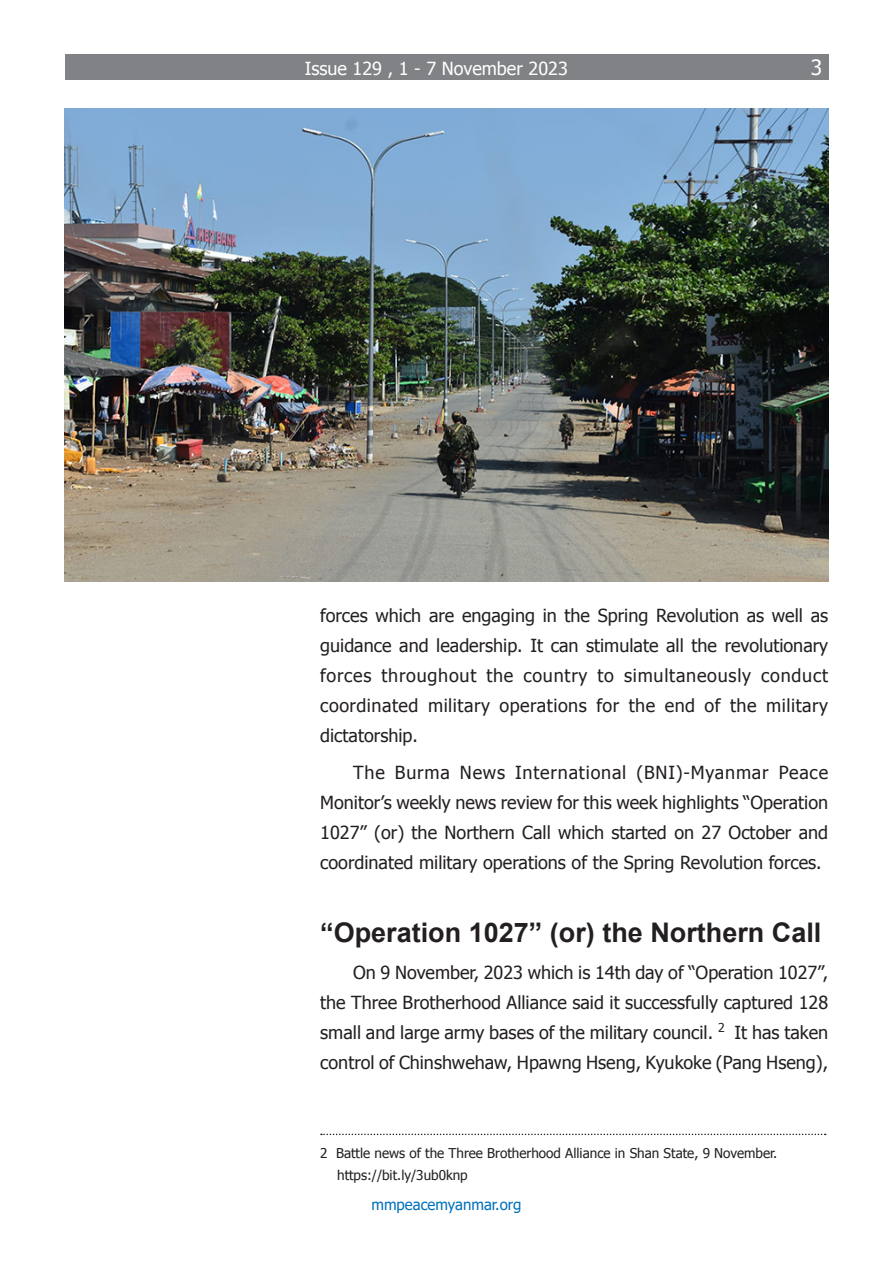
<style>
.page{position:relative;width:893px;height:1263px;background:#fff}
.page>*{position:absolute;margin:0;border:0;box-sizing:border-box;transform-origin:0 0}
.t1{font:700 27px "Arial";color:#231f20}
.t2{font:21px "Zawgyi One";color:#fff}
.t3{font:18px/30px "Zawgyi One";color:#231f20;text-align:justify}
.t4{font:18px "Zawgyi One";color:#fff}
.t5{font:15px "Tahoma";color:#0072bc}
.t6{font:13.5px/22.2px "Zawgyi One";color:#231f20}
</style>
<div class="page">
<div style="left:65px;top:54px;width:763px;height:26px;background:#808285"></div>
<svg style="left:321px;top:1133px;width:505px;height:2px"></svg>
<img style="left:65px;top:108px;width:763px;height:473px">
<p class="t4" style="left:305px;top:56px;width:264px">Issue 129 , 1 - 7 November 2023</p>
<p class="t2" style="left:811px;top:54px;width:13px">3</p>
<p class="t3" style="left:320px;top:602px;width:509px">forces which are engaging in the Spring Revolution as well as guidance and leadership. It can stimulate all the revolutionary forces throughout the country to simultaneously conduct coordinated military operations for the end of the military dictatorship.</p>
<p class="t3" style="left:320px;top:758px;width:509px;text-indent:33px">The Burma News International (BNI)-Myanmar Peace Monitor’s weekly news review for this week highlights “Operation 1027” (or) the Northern Call which started on 27 October and coordinated military operations of the Spring Revolution forces.</p>
<p class="t1" style="left:320px;top:914px;width:503px">“Operation 1027” (or) the Northern Call</p>
<p class="t3" style="left:320px;top:959px;width:509px;text-indent:33px">On 9 November, 2023 which is 14th day of “Operation 1027”, the Three Brotherhood Alliance said it successfully captured 128 small and large army bases of the military council. <sup>2</sup> It has taken control of Chinshwehaw, Hpawng Hseng, Kyukoke (Pang Hseng),</p>
<p class="t6" style="left:337px;top:1142px;width:442px;text-indent:-17px">2 Battle news of the Three Brotherhood Alliance in Shan State, 9 November. https://bit.ly/3ub0knp</p>
<p class="t5" style="left:371px;top:1195px;width:152px">mmpeacemyanmar.org</p>
</div>
